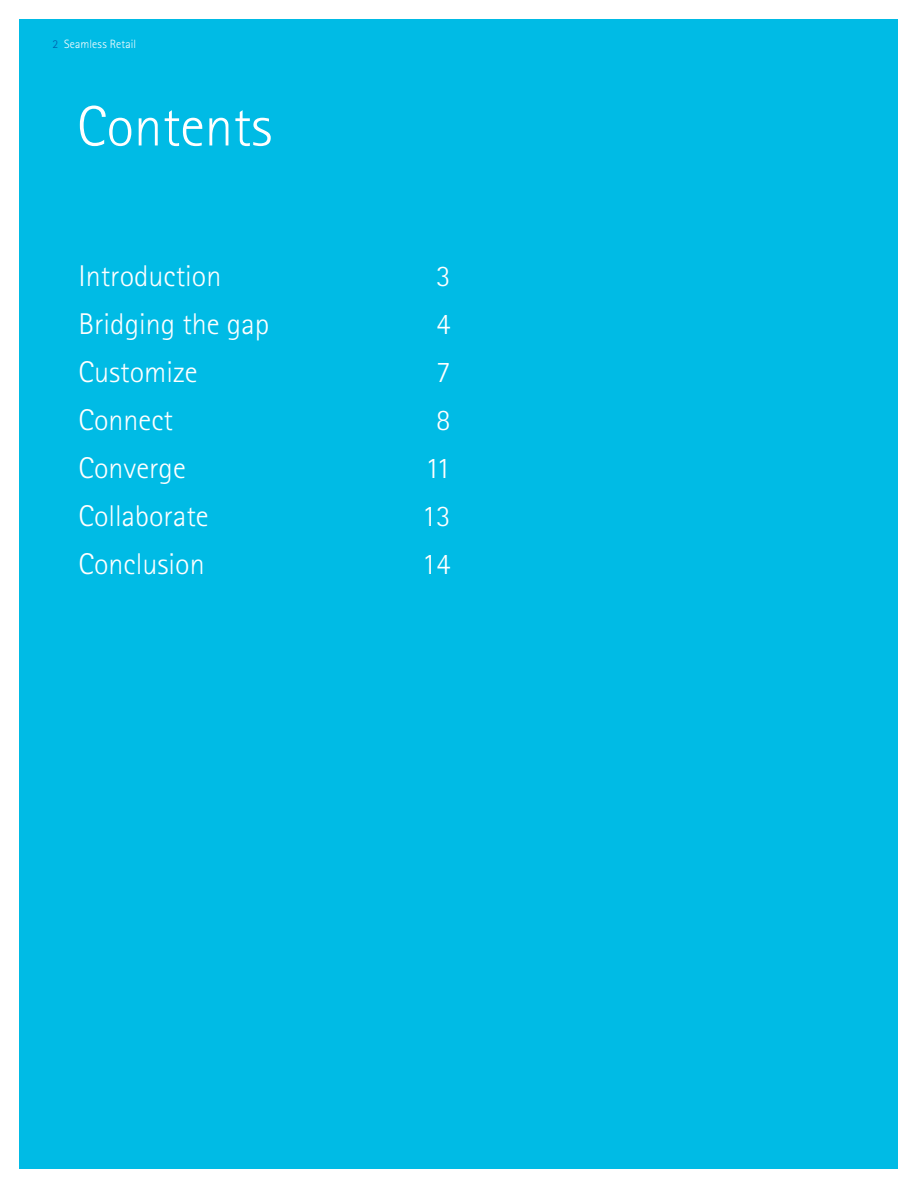
<style>
.page{position:relative;width:918px;height:1188px;background:#fff}
.page>*{position:absolute;margin:0;border:0;box-sizing:border-box;transform-origin:0 0}
.t1{font:300 57px "Agfa Rotis Sans Serif";color:#fff}
.t2{font:300 30px "Agfa Rotis Sans Serif";color:#fff}
.t3{font:300 12px "Agfa Rotis Sans Serif";letter-spacing:.01em;color:#fff}
.s1{color:#005cab}
</style>
<div class="page">
<div style="left:20px;top:20px;width:878px;height:1149px;background:#00bbe5"></div>
<p class="t3" style="left:53px;top:37px;width:85px"><span class="s1">2</span> Seamless Retail</p>
<h1 class="t1" style="left:77px;top:94px;width:197px">Contents</h1>
<p class="t2" style="left:79px;top:259px;width:144px">Introduction</p>
<p class="t2" style="left:436px;top:259px;width:16px">3</p>
<p class="t2" style="left:79px;top:307px;width:192px">Bridging the gap</p>
<p class="t2" style="left:436px;top:307px;width:16px">4</p>
<p class="t2" style="left:79px;top:355px;width:120px">Customize</p>
<p class="t2" style="left:436px;top:355px;width:16px">7</p>
<p class="t2" style="left:79px;top:403px;width:96px">Connect</p>
<p class="t2" style="left:436px;top:403px;width:16px">8</p>
<p class="t2" style="left:79px;top:451px;width:109px">Converge</p>
<p class="t2" style="left:425px;top:451px;width:27px">11</p>
<p class="t2" style="left:79px;top:499px;width:131px">Collaborate</p>
<p class="t2" style="left:422px;top:499px;width:30px">13</p>
<p class="t2" style="left:79px;top:547px;width:128px">Conclusion</p>
<p class="t2" style="left:422px;top:547px;width:30px">14</p>
</div>
